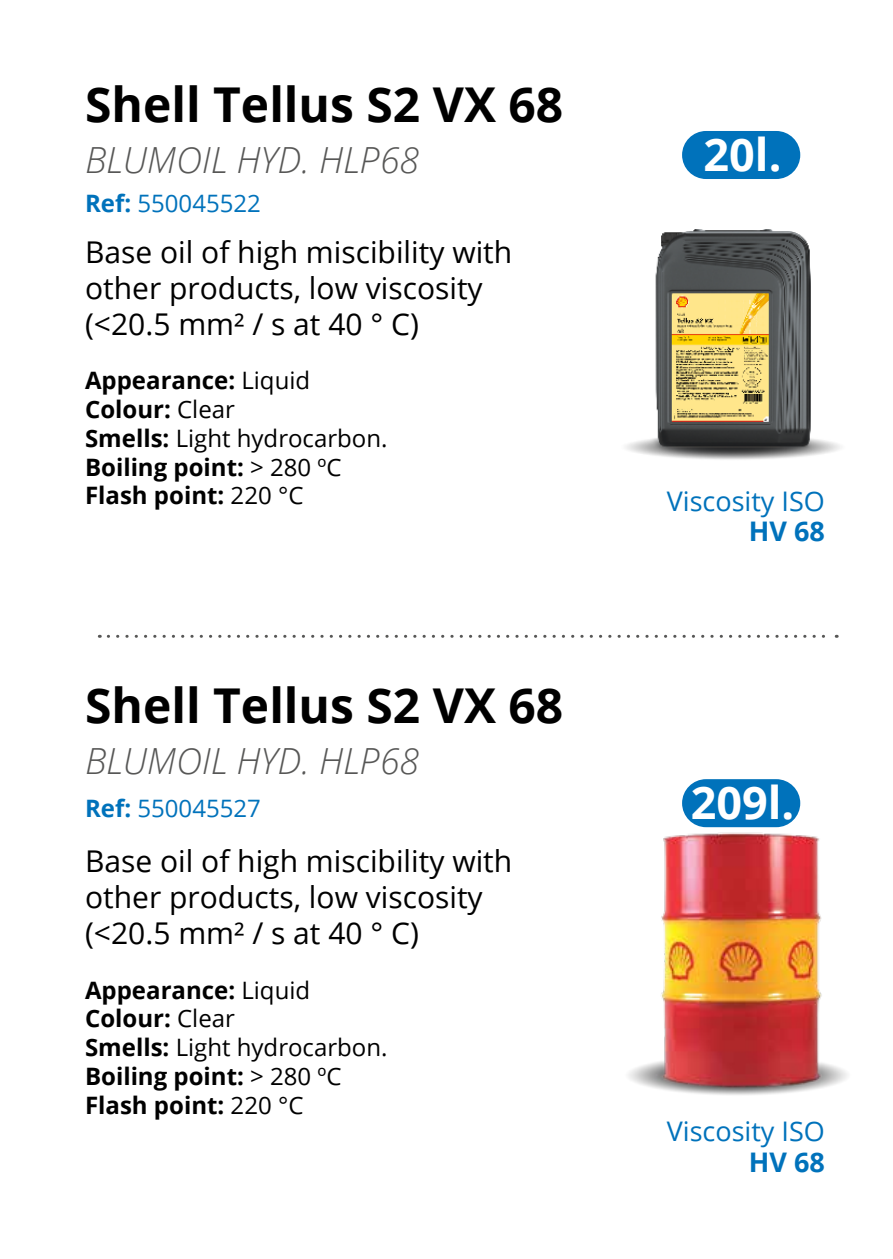
<style>
.page{position:relative;width:893px;height:1259px;background:#fff}
.page>*{position:absolute;margin:0;border:0;box-sizing:border-box;transform-origin:0 0}
.t1{font:700 48px "Open Sans";color:#000}
.t2{font:700 45px "Open Sans";color:#fff}
.t3{font:italic 300 36px "Open Sans";color:#575756}
.t4{font:30px/36px "Open Sans";color:#000}
.t5{font:27px "Open Sans";color:#0072bb}
.t6{font:700 27px "Open Sans";color:#0072bb}
.t7{font:700 24px/28.8px "Open Sans";color:#000}
.t8{font:24px "Open Sans";color:#0072bb}
.s1{font-weight:700}
.s2{font-weight:400}
</style>
<div class="page">
<img style="left:626px;top:229px;width:214px;height:231px">
<img style="left:628px;top:801px;width:219px;height:294px">
<svg style="left:108px;top:635px;width:729px;height:3px"></svg>
<div style="left:682px;top:131px;width:118px;height:48px;background:#0072bb;border-radius:24px"></div>
<div style="left:682px;top:779px;width:118px;height:48px;background:#0072bb;border-radius:24px"></div>
<h1 class="t1" style="left:85px;top:70px;width:480px">Shell Tellus S2 VX 68</h1>
<h3 class="t3" style="left:85px;top:135px;width:336px">BLUMOIL HYD. HLP68</h3>
<p class="t8" style="left:85px;top:187px;width:177px"><span class="s1">Ref:</span> 550045522</p>
<p class="t4" style="left:85px;top:233px;width:429px">Base oil of high miscibility with other products, low viscosity (&lt;20.5 mm² / s at 40 ° C)</p>
<p class="t7" style="left:85px;top:365px;width:304px">Appearance: <span class="s2">Liquid<br></span>Colour: <span class="s2">Clear<br></span>Smells: <span class="s2">Light hydrocarbon.<br></span>Boiling point: <span class="s2">&gt; 280 ºC<br></span>Flash point: <span class="s2">220 °C</span></p>
<h1 class="t1" style="left:85px;top:671px;width:480px">Shell Tellus S2 VX 68</h1>
<h3 class="t3" style="left:85px;top:736px;width:336px">BLUMOIL HYD. HLP68</h3>
<p class="t8" style="left:85px;top:792px;width:177px"><span class="s1">Ref:</span> 550045527</p>
<p class="t4" style="left:85px;top:842px;width:429px">Base oil of high miscibility with other products, low viscosity (&lt;20.5 mm² / s at 40 ° C)</p>
<p class="t7" style="left:85px;top:975px;width:304px">Appearance: <span class="s2">Liquid<br></span>Colour: <span class="s2">Clear<br></span>Smells: <span class="s2">Light hydrocarbon.<br></span>Boiling point: <span class="s2">&gt; 280 ºC<br></span>Flash point: <span class="s2">220 °C</span></p>
<h2 class="t2" style="left:704px;top:123px;width:79px">20l.</h2>
<p class="t5" style="left:667px;top:482px;width:160px">Viscosity ISO</p>
<p class="t6" style="left:749px;top:512px;width:78px">HV 68</p>
<h2 class="t2" style="left:691px;top:771px;width:105px">209l.</h2>
<p class="t5" style="left:667px;top:1113px;width:160px">Viscosity ISO</p>
<p class="t6" style="left:749px;top:1142px;width:78px">HV 68</p>
</div>
